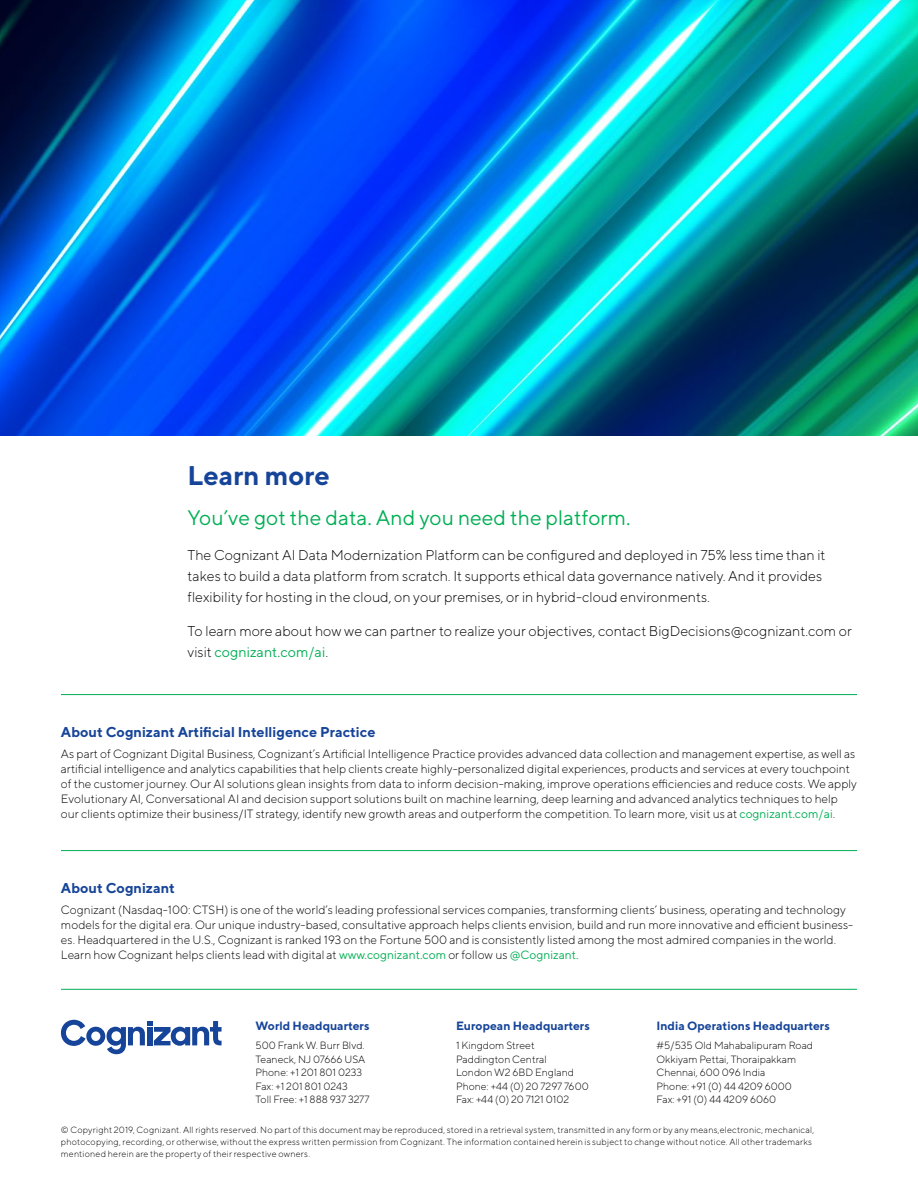
<style>
.page{position:relative;width:918px;height:1188px;background:#fff}
.page>*{position:absolute;margin:0;border:0;box-sizing:border-box;transform-origin:0 0}
.Heading_1_-_18_22{font:700 27px "TT Norms";color:#164499}
.Body_-_First_paragra{font:21px "TT Norms";color:#00af54}
.Body_9_5_14{font:300 14.25px/21px "TT Norms";color:#000}
.Signoff_headline_9_5{font:700 14.25px "TT Norms";color:#164499}
.Signoff_body_8_10{font:300 12px/15px "TT Norms";color:#000}
.Address_title_8_12{font:700 12px "TT Norms";color:#164499}
.Address_body_7_9{font:300 10.5px "TT Norms";color:#000}
.Signoff_body_8_10-2{font:300 10.5px "TT Norms";color:#000}
.Copyright_6_8{font:300 9px/12px "TT Norms";letter-spacing:.02em;color:#000}
.s1{font-weight:400;color:#00af54}
</style>
<div class="page">
<svg style="left:61px;top:1020px;width:161px;height:34px"></svg>
<hr style="left:61px;top:694px;width:796px;height:1px;background:#00af54">
<hr style="left:61px;top:850px;width:796px;height:1px;background:#00af54">
<hr style="left:61px;top:989px;width:796px;height:1px;background:#00af54">
<img style="left:0;top:0;width:918px;height:435px">
<p class="Heading_1_-_18_22" style="left:188px;top:458px;width:144px">Learn more</p>
<p class="Body_-_First_paragra" style="left:188px;top:505px;width:444px">You’ve got the data. And you need the platform.</p>
<p class="Body_9_5_14" style="left:188px;top:544px;width:640px">The Cognizant AI Data Modernization Platform can be configured and deployed in 75% less time than it takes to build a data platform from scratch. It supports ethical data governance natively. And it provides flexibility for hosting in the cloud, on your premises, or in hybrid-cloud environments.</p>
<p class="Body_9_5_14" style="left:188px;top:620px;width:666px">To learn more about how we can partner to realize your objectives, contact BigDecisions@cognizant.com or visit <span class="s1">cognizant.com/ai</span>.</p>
<p class="Signoff_headline_9_5" style="left:61px;top:723px;width:316px">About Cognizant Artificial Intelligence Practice</p>
<p class="Signoff_body_8_10" style="left:61px;top:746px;width:797px">As part of Cognizant Digital Business, Cognizant’s Artificial Intelligence Practice provides advanced data collection and management expertise, as well as artificial intelligence and analytics capabilities that help clients create highly-personalized digital experiences, products and services at every touchpoint of the customer journey. Our AI solutions glean insights from data to inform decision-making, improve operations efficiencies and reduce costs. We apply Evolutionary AI, Conversational AI and decision support solutions built on machine learning, deep learning and advanced analytics techniques to help our clients optimize their business/IT strategy, identify new growth areas and outperform the competition. To learn more, visit us at <span class="s1">cognizant.com/ai</span>.</p>
<p class="Signoff_headline_9_5" style="left:61px;top:879px;width:115px">About Cognizant</p>
<p class="Signoff_body_8_10" style="left:61px;top:902px;width:794px">Cognizant (Nasdaq-100: CTSH) is one of the world’s leading professional services companies, transforming clients’ business, operating and technology models for the digital era. Our unique industry-based, consultative approach helps clients envision, build and run more innovative and efficient business&shy;es. Headquartered in the U.S., Cognizant is ranked 193 on the Fortune 500 and is consistently listed among the most admired companies in the world.<br>Learn how Cognizant helps clients lead with digital at <span class="s1">www.cognizant.com</span> or follow us <span class="s1">@Cognizant.</span></p>
<p class="Address_title_8_12" style="left:255px;top:1018px;width:116px">World Headquarters</p>
<p class="Address_body_7_9" style="left:255px;top:1039px;width:111px">500 Frank W. Burr Blvd.</p>
<p class="Address_body_7_9" style="left:255px;top:1053px;width:111px">Teaneck, NJ 07666 USA</p>
<p class="Address_body_7_9" style="left:255px;top:1066px;width:108px">Phone: +1 201 801 0233</p>
<p class="Address_body_7_9" style="left:255px;top:1080px;width:94px">Fax: +1 201 801 0243</p>
<p class="Signoff_body_8_10-2" style="left:255px;top:1093px;width:115px">Toll Free: +1 888 937 3277</p>
<p class="Address_title_8_12" style="left:456px;top:1018px;width:135px">European Headquarters</p>
<p class="Address_body_7_9" style="left:456px;top:1039px;width:80px">1 Kingdom Street</p>
<p class="Address_body_7_9" style="left:456px;top:1053px;width:92px">Paddington Central</p>
<p class="Address_body_7_9" style="left:456px;top:1066px;width:119px">London W2 6BD England</p>
<p class="Address_body_7_9" style="left:456px;top:1080px;width:134px">Phone: +44 (0) 20 7297 7600</p>
<p class="Signoff_body_8_10-2" style="left:456px;top:1093px;width:115px">Fax: +44 (0) 20 7121 0102</p>
<p class="Address_title_8_12" style="left:657px;top:1018px;width:175px">India Operations Headquarters</p>
<p class="Address_body_7_9" style="left:657px;top:1039px;width:158px">#5/535 Old Mahabalipuram Road</p>
<p class="Address_body_7_9" style="left:657px;top:1053px;width:141px">Okkiyam Pettai, Thoraipakkam</p>
<p class="Address_body_7_9" style="left:657px;top:1066px;width:110px">Chennai, 600 096 India</p>
<p class="Address_body_7_9" style="left:657px;top:1080px;width:137px">Phone: +91 (0) 44 4209 6000</p>
<p class="Signoff_body_8_10-2" style="left:657px;top:1093px;width:121px">Fax: +91 (0) 44 4209 6060</p>
<p class="Copyright_6_8" style="left:61px;top:1124px;width:755px">© Copyright 2019, Cognizant. All rights reserved. No part of this document may be reproduced, stored in a retrieval system, transmitted in any form or by any means,electronic, mechanical, photocopying, recording, or otherwise, without the express written permission from Cognizant. The information contained herein is subject to change without notice. All other trademarks mentioned herein are the property of their respective owners.</p>
</div>
